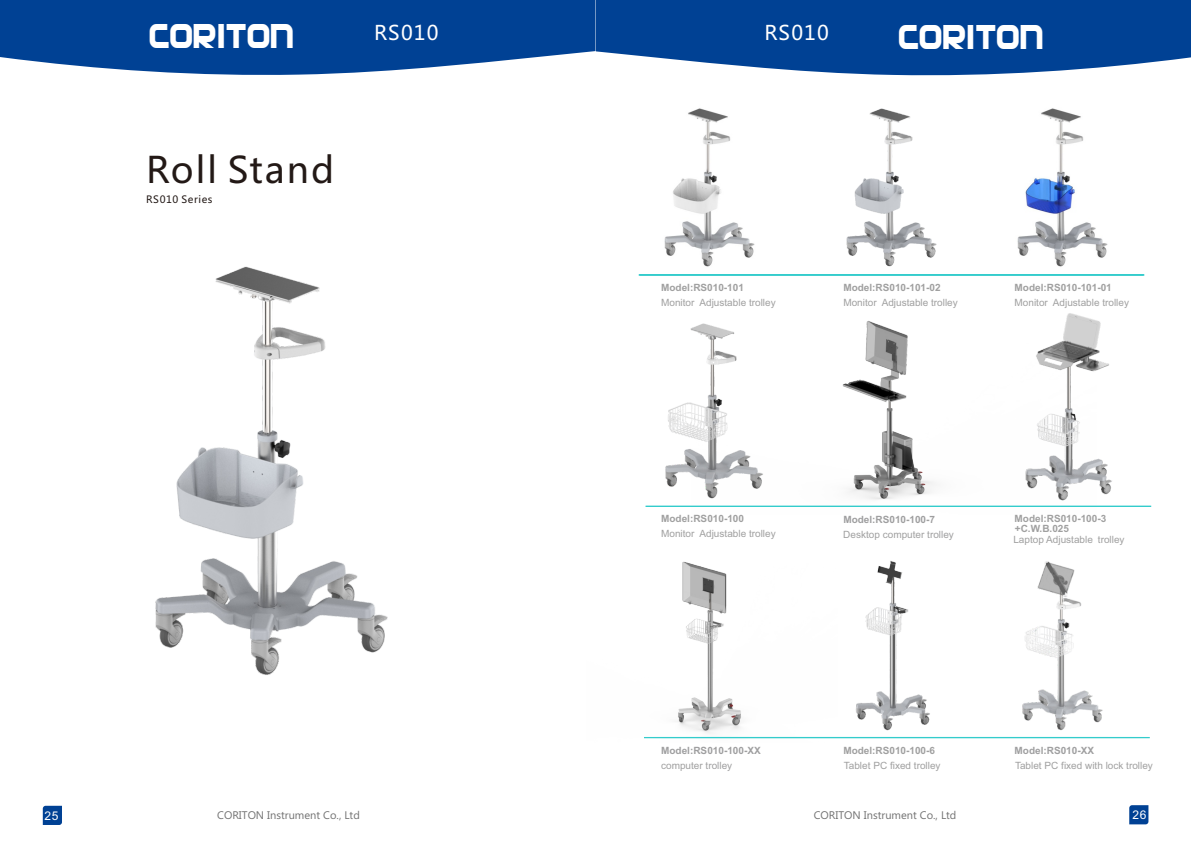
<style>
.page{position:relative;width:1191px;height:842px;background:#fff}
.page>*{position:absolute;margin:0;border:0;box-sizing:border-box;transform-origin:0 0}
.t1{font:36px "SF Automaton Condensed";letter-spacing:.055em;color:#fff}
.t2{font:36px "Microsoft Ya Hei";letter-spacing:.06em;color:#231916}
.t3{font:20px "Microsoft Ya Hei";letter-spacing:.06em;color:#fff}
.t4{font:12px "Arial";color:#fff}
.t5{font:11px "Ebrima";color:#727272}
.t6{font:10px "Arial";color:#a0a0a0}
.t7{font:700 10px "Arial";color:#a0a0a0}
.t8{font:700 10px/15px "Arial";color:#9f9fa0}
.t9{font:10px "Microsoft Ya Hei";letter-spacing:.06em;color:#231916}
.s1{font-weight:400;color:#a0a0a0}
.s2{font-weight:400}
</style>
<div class="page">
<svg style="left:1129px;top:805px;width:19px;height:19px"></svg>
<svg style="left:0;top:0;width:595px;height:75px;background:#1a549f"></svg>
<svg style="left:596px;top:0;width:595px;height:76px;background:#1c569f"></svg>
<img style="left:846px;top:108px;width:262px;height:159px">
<img style="left:664px;top:108px;width:91px;height:159px">
<img style="left:665px;top:328px;width:26px;height:159px">
<img style="left:691px;top:321px;width:244px;height:179px">
<img style="left:644px;top:561px;width:85px;height:178px">
<img style="left:729px;top:561px;width:227px;height:178px">
<img style="left:1025px;top:313px;width:127px;height:194px">
<svg style="left:638px;top:274px;width:506px;height:2px"></svg>
<svg style="left:645px;top:505px;width:506px;height:2px"></svg>
<svg style="left:644px;top:737px;width:312px;height:1px"></svg>
<img style="left:956px;top:561px;width:194px;height:178px">
<svg style="left:43px;top:806px;width:19px;height:19px"></svg>
<img style="left:155px;top:266px;width:233px;height:409px">
<h1 class="t1" style="left:150px;top:24px;width:145px">CORITON</h1>
<h1 class="t1" style="left:899px;top:25px;width:145px">CORITON</h1>
<h2 class="t3" style="left:374px;top:24px;width:66px">RS010</h2>
<h2 class="t3" style="left:764px;top:24px;width:66px">RS010</h2>
<h1 class="t2" style="left:146px;top:154px;width:190px">Roll Stand</h1>
<p class="t9" style="left:146px;top:195px;width:68px">RS010 Series</p>
<p class="t7" style="left:661px;top:283px;width:84px">Model:RS010-101</p>
<p class="t6" style="left:661px;top:298px;width:116px">Monitor Adjustable trolley</p>
<p class="t7" style="left:843px;top:283px;width:99px">Model:RS010-101-02</p>
<p class="t6" style="left:843px;top:298px;width:116px">Monitor Adjustable trolley</p>
<p class="t7" style="left:1014px;top:283px;width:99px">Model:RS010-101-01</p>
<p class="t6" style="left:1014px;top:298px;width:116px">Monitor Adjustable trolley</p>
<p class="t7" style="left:661px;top:515px;width:84px">Model:RS010-100</p>
<p class="t6" style="left:661px;top:530px;width:116px">Monitor Adjustable trolley</p>
<p class="t8" style="left:843px;top:512px;width:112px">Model:RS010-100-7<br><span class="s1">Desktop computer</span> <span class="s2">trolley</span></p>
<p class="t7" style="left:1014px;top:515px;width:93px">Model:RS010-100-3</p>
<p class="t7" style="left:1015px;top:524px;width:56px">+C.W.B.025</p>
<p class="t6" style="left:1013px;top:536px;width:113px">Laptop Adjustable trolley</p>
<p class="t8" style="left:661px;top:744px;width:101px">Model:RS010-100-XX <span class="s1">computer</span> <span class="s2">trolley</span></p>
<p class="t7" style="left:843px;top:747px;width:93px">Model:RS010-100-6</p>
<p class="t6" style="left:844px;top:762px;width:98px">Tablet PC fixed trolley</p>
<p class="t8" style="left:1014px;top:744px;width:81px">Model:RS010-XX</p>
<p class="t6" style="left:1015px;top:762px;width:139px">Tablet PC fixed with lock trolley</p>
<p class="t4" style="left:45px;top:811px;width:16px">25</p>
<p class="t5" style="left:217px;top:811px;width:144px">CORITON Instrument Co., Ltd</p>
<p class="t5" style="left:813px;top:811px;width:144px">CORITON Instrument Co., Ltd</p>
<p class="t4" style="left:1132px;top:810px;width:16px">26</p>
</div>
